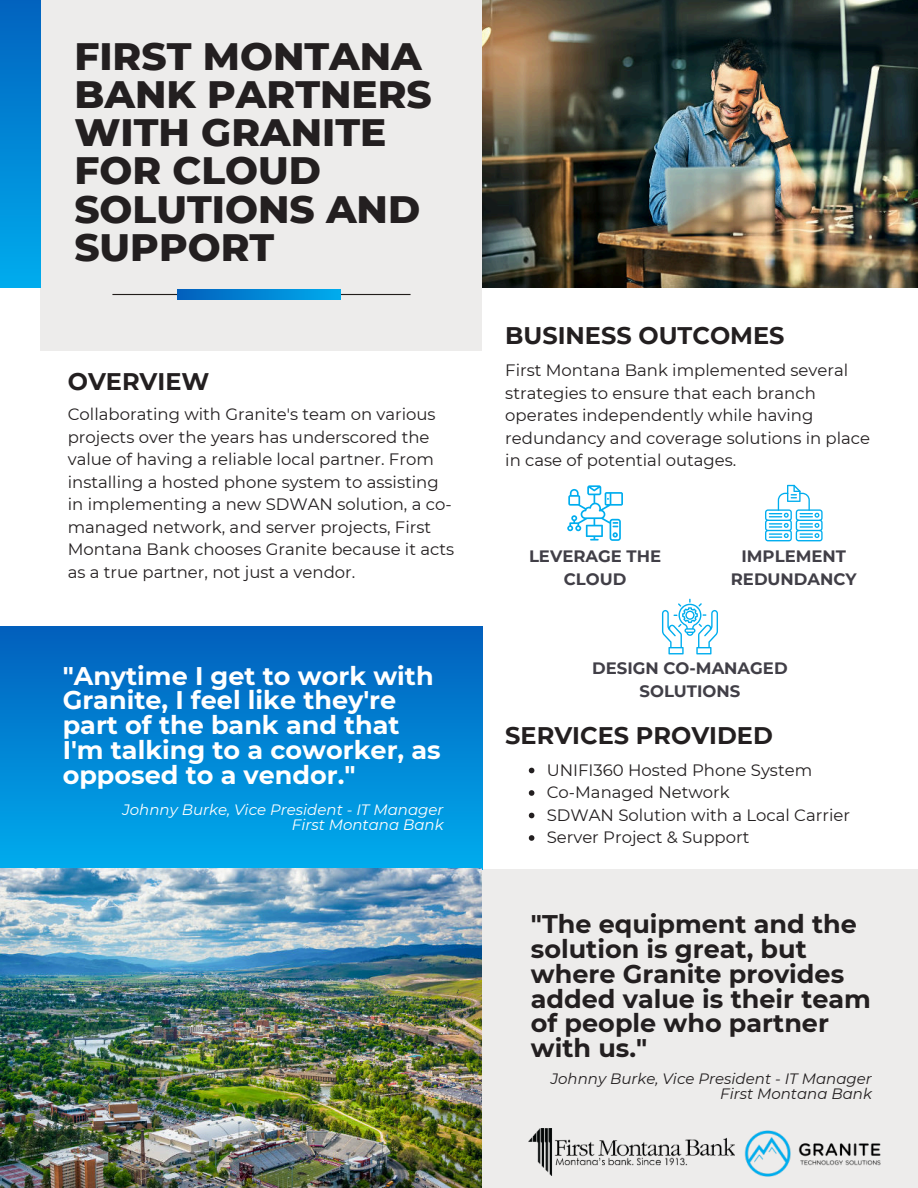
<style>
.page{position:relative;width:918px;height:1188px;background:#fff}
.page>*{position:absolute;margin:0;border:0;box-sizing:border-box;transform-origin:0 0}
.t1{font:800 39px/38.2px "Montserrat";color:#231f20}
.t2{font:700 25.5px/24.8px "Montserrat";color:#fff}
.t3{font:700 25.5px/24.8px "Montserrat";color:#231f20}
.t4{font:700 24px "Montserrat";color:#231f20}
.t5{font:16.5px/22.5px "Montserrat";color:#231f20}
.t6{font:700 16.5px/22.5px "Montserrat";color:#413f47;text-align:center}
.t7{font:italic 15px/14.7px "Montserrat";color:#fff;text-align:right}
.t8{font:italic 15px/14.7px "Montserrat";color:#231f20;text-align:right}
</style>
<div class="page">
<div style="left:482px;top:870px;width:436px;height:318px;background:#edeceb"></div>
<div style="left:41px;top:0;width:441px;height:350px;background:#edeceb"></div>
<div style="left:0;top:0;width:41px;height:288px;background:linear-gradient(to bottom,#0263be,#00aced)"></div>
<img style="left:482px;top:0;width:436px;height:288px">
<div style="left:0;top:627px;width:482px;height:243px;background:linear-gradient(to bottom,#025fbc,#00acee)"></div>
<img style="left:0;top:868px;width:482px;height:320px">
<hr style="left:112px;top:294px;width:299px;height:1px;background:#221d1a">
<svg style="left:567px;top:485px;width:56px;height:56px"></svg>
<svg style="left:765px;top:485px;width:57px;height:56px"></svg>
<svg style="left:662px;top:599px;width:56px;height:55px"></svg>
<img style="left:744px;top:1130px;width:137px;height:47px">
<img style="left:528px;top:1129px;width:206px;height:47px">
<svg style="left:177px;top:289px;width:164px;height:11px"></svg>
<svg style="left:529px;top:768px;width:5px;height:5px"></svg>
<svg style="left:529px;top:790px;width:5px;height:6px"></svg>
<svg style="left:529px;top:813px;width:5px;height:5px"></svg>
<svg style="left:529px;top:835px;width:5px;height:6px"></svg>
<h1 class="t1" style="left:74px;top:34px;width:359px">FIRST MONTANA<br>BANK PARTNERS<br>WITH GRANITE<br>FOR CLOUD<br>SOLUTIONS AND<br>SUPPORT</h1>
<h3 class="t4" style="left:68px;top:364px;width:143px">OVERVIEW</h3>
<p class="t5" style="left:68px;top:402px;width:388px">Collaborating with Granite's team on various projects over the years has underscored the value of having a reliable local partner. From installing a hosted phone system to assisting in implementing a new SDWAN solution, a co&shy;managed network, and server projects, First Montana Bank chooses Granite because it acts as a true partner, not just a vendor.</p>
<h2 class="t2" style="left:63px;top:662px;width:380px">"Anytime I get to work with<br>Granite, I feel like they're part of the bank and that<br>I'm talking to a coworker, as opposed to a vendor."</h2>
<p class="t7" style="left:122px;top:802px;width:323px">Johnny Burke, Vice President - IT Manager<br>First Montana Bank</p>
<h3 class="t4" style="left:505px;top:318px;width:281px">BUSINESS OUTCOMES</h3>
<p class="t5" style="left:505px;top:358px;width:366px">First Montana Bank implemented several strategies to ensure that each branch operates independently while having redundancy and coverage solutions in place in case of potential outages.</p>
<p class="t6" style="left:529px;top:544px;width:134px">LEVERAGE THE<br>CLOUD</p>
<p class="t6" style="left:731px;top:544px;width:127px">IMPLEMENT<br>REDUNDANCY</p>
<p class="t6" style="left:592px;top:656px;width:197px">DESIGN CO-MANAGED<br>SOLUTIONS</p>
<h3 class="t4" style="left:505px;top:718px;width:269px">SERVICES PROVIDED</h3>
<p class="t5" style="left:547px;top:758px;width:305px">UNIFI360 Hosted Phone System<br>Co-Managed Network<br>SDWAN Solution with a Local Carrier<br>Server Project &amp; Support</p>
<h2 class="t3" style="left:531px;top:911px;width:342px">"The equipment and the solution is great, but where Granite provides added value is their team of people who partner with us."</h2>
<p class="t8" style="left:551px;top:1071px;width:323px">Johnny Burke, Vice President - IT Manager<br>First Montana Bank</p>
</div>
